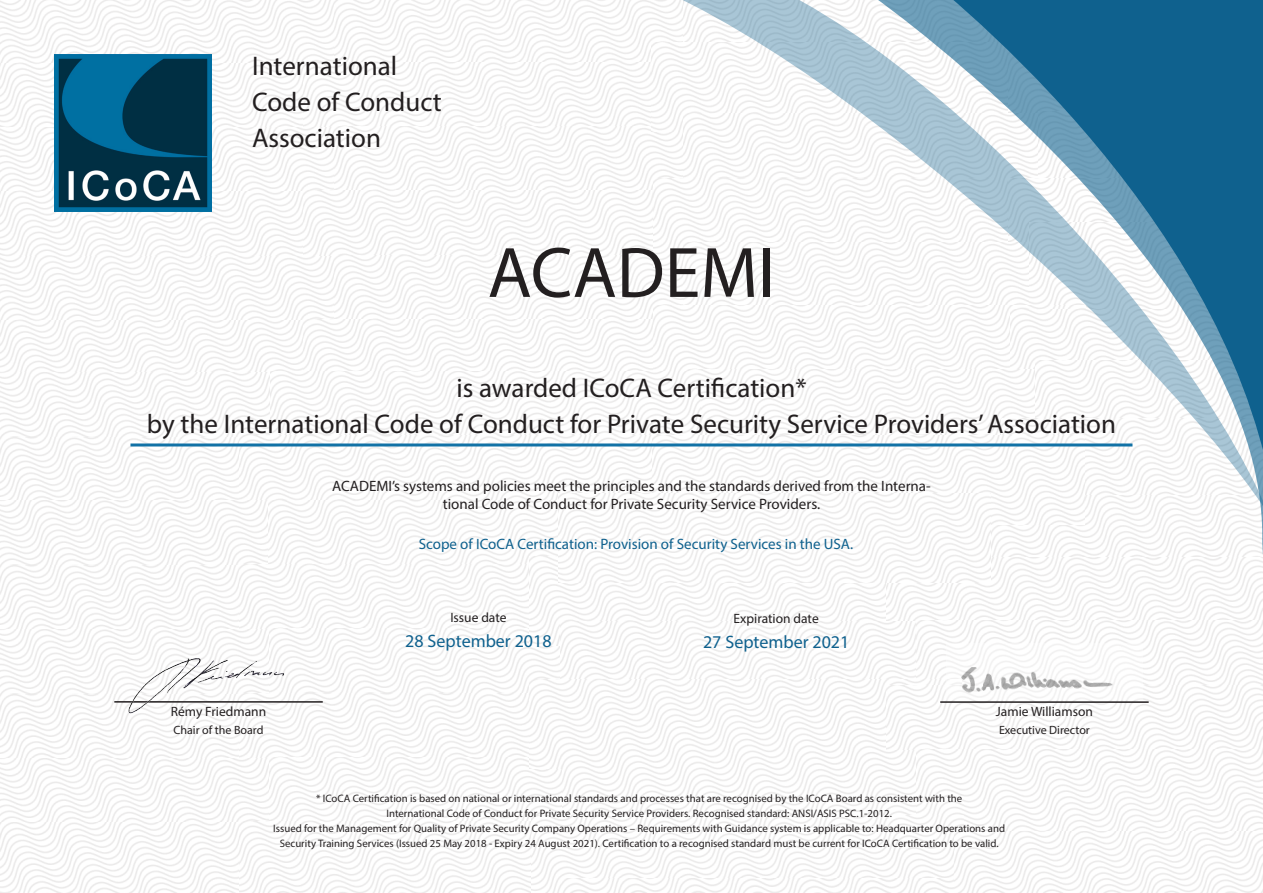
<style>
.page{position:relative;width:1263px;height:893px;background:#fff}
.page>*{position:absolute;margin:0;border:0;box-sizing:border-box;transform-origin:0 0}
.t1{font:72px "Myriad Pro";color:#231f20}
.t2{font:27px/36px "Myriad Pro";color:#231f20}
.t3{font:18px "Myriad Pro";color:#0f618e}
.t4{font:15px/18px "Myriad Pro";color:#231f20;text-align:center}
.t5{font:15px "Myriad Pro";color:#0f618e}
.t6{font:13.5px "Myriad Pro";color:#231f20}
.t7{font:12px "Myriad Pro";color:#231f20}
.t8{font:10.8px "Myriad Pro";color:#231f20}
</style>
<div class="page">
<img style="left:0;top:0;width:334px;height:64px">
<img style="left:334px;top:0;width:174px;height:63px">
<img style="left:0;top:64px;width:304px;height:63px">
<img style="left:304px;top:63px;width:204px;height:64px">
<img style="left:0;top:127px;width:334px;height:65px">
<img style="left:334px;top:126px;width:174px;height:65px">
<img style="left:0;top:192px;width:304px;height:64px">
<img style="left:304px;top:191px;width:204px;height:65px">
<img style="left:0;top:256px;width:334px;height:65px">
<img style="left:334px;top:255px;width:174px;height:65px">
<img style="left:0;top:321px;width:304px;height:52px">
<img style="left:304px;top:320px;width:204px;height:52px">
<img style="left:0;top:373px;width:271px;height:64px">
<img style="left:271px;top:372px;width:237px;height:63px">
<img style="left:0;top:437px;width:239px;height:64px">
<img style="left:239px;top:435px;width:269px;height:66px">
<img style="left:0;top:501px;width:268px;height:64px">
<img style="left:268px;top:500px;width:240px;height:64px">
<img style="left:0;top:565px;width:239px;height:65px">
<img style="left:239px;top:564px;width:269px;height:66px">
<img style="left:0;top:630px;width:270px;height:64px">
<img style="left:270px;top:629px;width:238px;height:64px">
<img style="left:0;top:694px;width:239px;height:64px">
<img style="left:239px;top:693px;width:290px;height:65px">
<img style="left:0;top:758px;width:270px;height:65px">
<img style="left:270px;top:757px;width:292px;height:64px">
<img style="left:0;top:823px;width:239px;height:70px">
<img style="left:239px;top:821px;width:292px;height:72px">
<img style="left:529px;top:713px;width:357px;height:56px">
<img style="left:886px;top:713px;width:377px;height:38px">
<img style="left:562px;top:751px;width:355px;height:64px">
<img style="left:917px;top:750px;width:346px;height:81px">
<img style="left:531px;top:815px;width:432px;height:78px">
<img style="left:562px;top:879px;width:392px;height:14px">
<img style="left:954px;top:831px;width:309px;height:62px">
<svg style="left:508px;top:0;width:755px;height:713px"></svg>
<svg style="left:878px;top:0;width:23px;height:591px"></svg>
<svg style="left:901px;top:0;width:362px;height:711px"></svg>
<img style="left:54px;top:54px;width:158px;height:158px">
<hr style="left:130px;top:443px;width:1002px;height:3px;background:#1272a6">
<hr style="left:114px;top:701px;width:209px;height:2px;background:#231f20">
<hr style="left:940px;top:701px;width:209px;height:2px;background:#231f20">
<img style="left:125px;top:653px;width:186px;height:60px">
<img style="left:947px;top:644px;width:195px;height:56px">
<p class="t2" style="left:252px;top:47px;width:191px">International<br>Code of Conduct<br>Association</p>
<p class="t1" style="left:488px;top:228px;width:289px">ACADEMI</p>
<p class="t2" style="left:456px;top:370px;width:352px">is awarded ICoCA Certification*</p>
<p class="t2" style="left:147px;top:406px;width:971px">by the International Code of Conduct for Private Security Service Providers’ Association</p>
<p class="t4" style="left:332px;top:477px;width:600px">ACADEMI’s systems and policies meet the principles and the standards derived from the Interna&shy;tional Code of Conduct for Private Security Service Providers.</p>
<p class="t5" style="left:419px;top:535px;width:436px">Scope of ICoCA Certification: Provision of Security Services in the USA.</p>
<p class="t6" style="left:450px;top:610px;width:58px">Issue date</p>
<p class="t6" style="left:734px;top:610px;width:87px">Expiration date</p>
<p class="t6" style="left:171px;top:703px;width:97px">Rémy Friedmann</p>
<p class="t7" style="left:174px;top:722px;width:91px">Chair of the Board</p>
<p class="t3" style="left:405px;top:630px;width:148px">28 September 2018</p>
<p class="t3" style="left:703px;top:631px;width:148px">27 September 2021</p>
<p class="t6" style="left:996px;top:703px;width:98px">Jamie Williamson</p>
<p class="t7" style="left:999px;top:723px;width:92px">Executive Director</p>
<p class="t8" style="left:316px;top:792px;width:648px">* ICoCA Certification is based on national or international standards and processes that are recognised by the ICoCA Board as consistent with the</p>
<p class="t8" style="left:386px;top:807px;width:507px">International Code of Conduct for Private Security Service Providers. Recognised standard: ANSI/ASIS PSC.1-2012.</p>
<p class="t8" style="left:273px;top:822px;width:733px">Issued for the Management for Quality of Private Security Company Operations – Requirements with Guidance system is applicable to: Headquarter Operations and</p>
<p class="t8" style="left:280px;top:837px;width:720px">Security Training Services (Issued 25 May 2018 - Expiry 24 August 2021). Certification to a recognised standard must be current for ICoCA Certification to be valid.</p>
</div>
